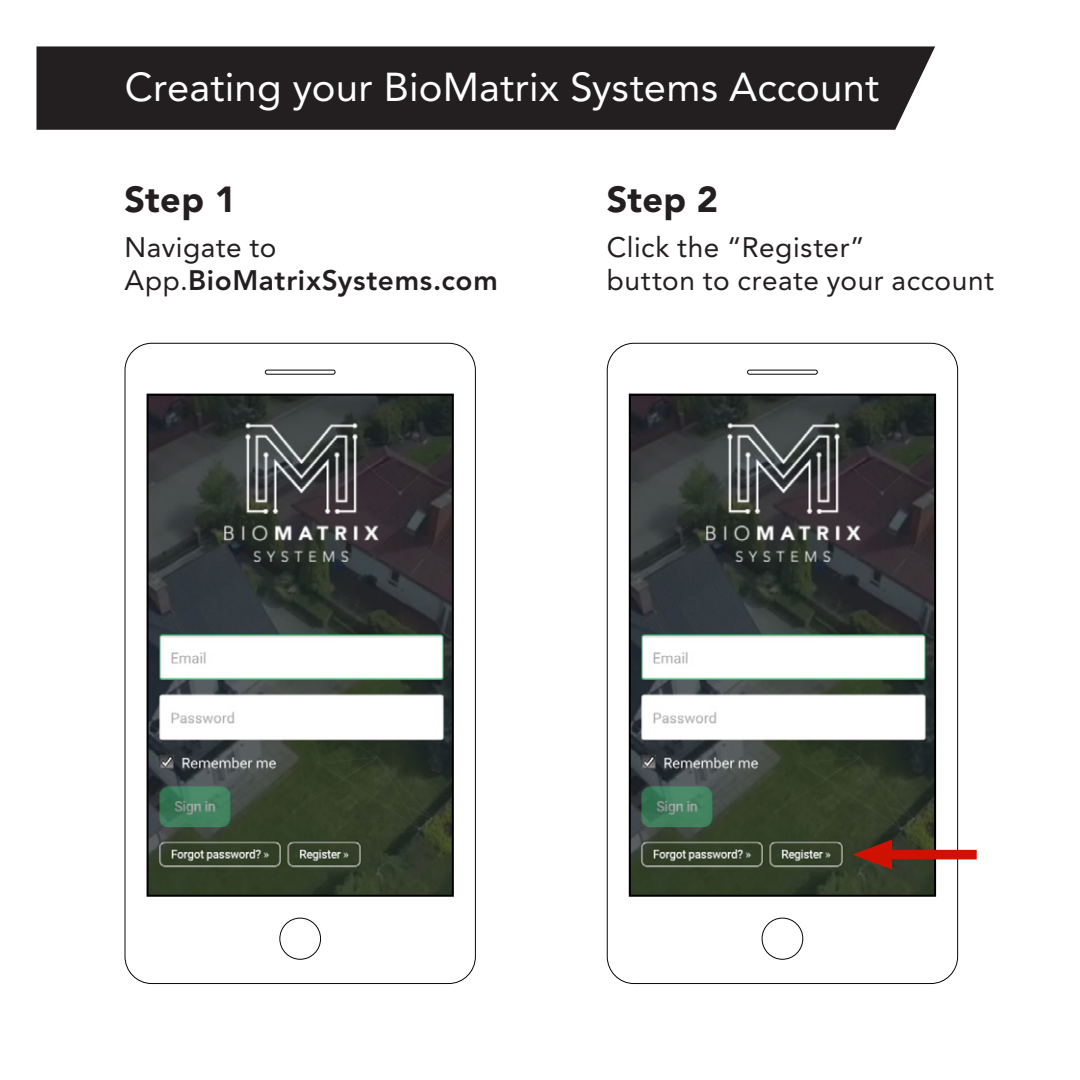
<style>
.page{position:relative;width:1080px;height:1080px;background:#fff}
.page>*{position:absolute;margin:0;border:0;box-sizing:border-box;transform-origin:0 0}
.t1{font:40px "Avenir LT Std";letter-spacing:.005em;color:#fff}
.t2{font:900 36px "Avenir LT Std";letter-spacing:.01em;color:#231f20}
.t3{font:28px/33.6px "Avenir LT Std";letter-spacing:.02em;color:#231f20}
.t4{font:800 28px/33.6px "Avenir LT Std";letter-spacing:.025em;color:#231f20}
.s1{font-weight:400}
</style>
<div class="page">
<div style="left:36px;top:46px;width:899px;height:84px;background:#231f20"></div>
<svg style="left:125px;top:343px;width:351px;height:641px"></svg>
<svg style="left:265px;top:370px;width:71px;height:5px"></svg>
<svg style="left:279px;top:918px;width:42px;height:42px"></svg>
<svg style="left:607px;top:343px;width:351px;height:641px"></svg>
<svg style="left:747px;top:370px;width:71px;height:5px"></svg>
<svg style="left:762px;top:918px;width:41px;height:42px"></svg>
<img style="left:150px;top:397px;width:301px;height:497px">
<div style="left:147px;top:394px;width:307px;height:503px;border:2px solid #000"></div>
<img style="left:632px;top:397px;width:301px;height:497px">
<div style="left:629px;top:394px;width:307px;height:503px;border:2px solid #000"></div>
<svg style="left:852px;top:840px;width:125px;height:30px"></svg>
<p class="t1" style="left:125px;top:64px;width:756px">Creating your BioMatrix Systems Account</p>
<h1 class="t2" style="left:125px;top:178px;width:113px">Step 1</h1>
<h1 class="t2" style="left:607px;top:178px;width:113px">Step 2</h1>
<p class="t4" style="left:125px;top:230px;width:375px"><span class="s1">Navigate to<br>App.</span>BioMatrixSystems.com</p>
<p class="t3" style="left:607px;top:230px;width:389px">Click the “Register”<br>button to create your account</p>
</div>
